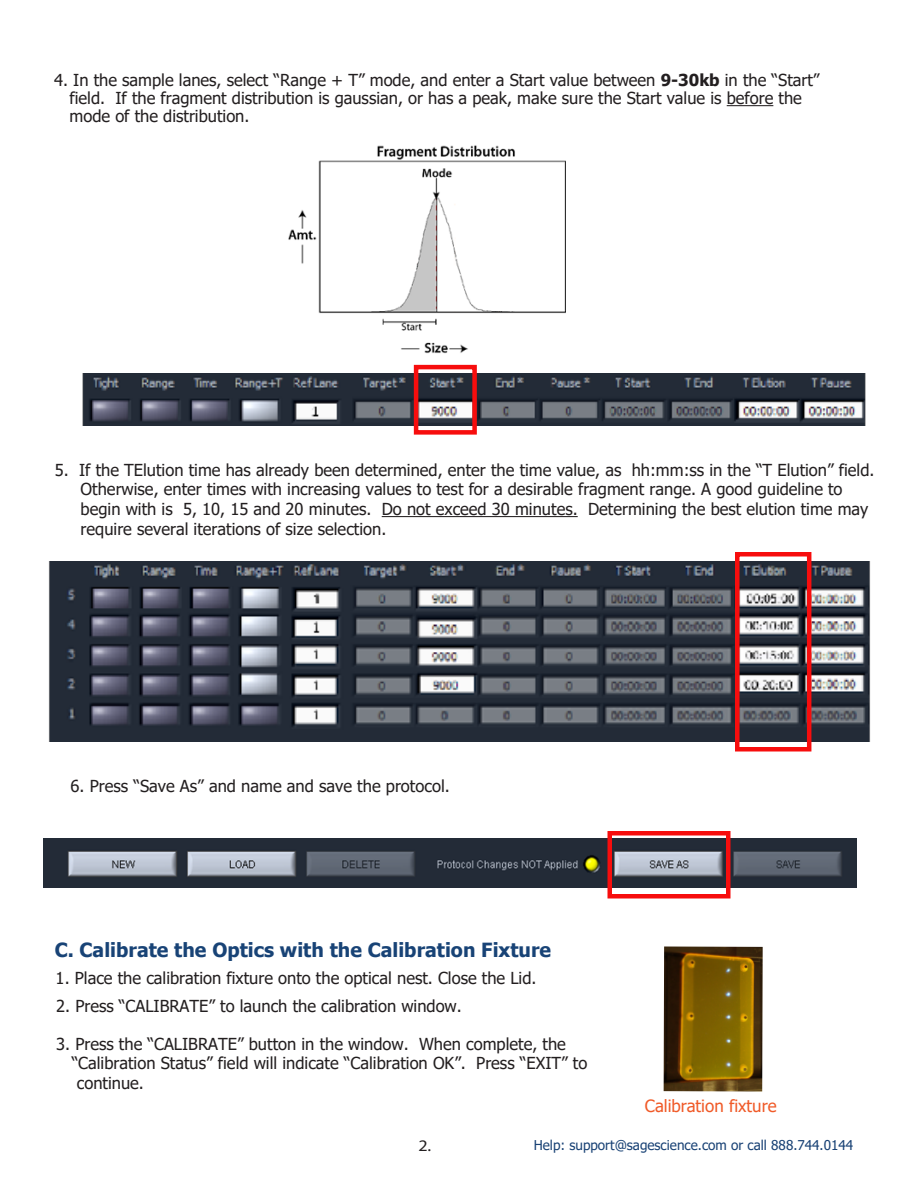
<style>
.page{position:relative;width:918px;height:1188px;background:#fff}
.page>*{position:absolute;margin:0;border:0;box-sizing:border-box;transform-origin:0 0}
.t1{font:700 19.5px "Tahoma";color:#184376}
.t2{font:16.95px "Tahoma";color:#f05a28}
.t3{font:16.5px/19.8px "Tahoma";color:#231f20}
.t4{font:16.2px "Myriad Pro";color:#231f20;scale:1.11 1}
.t5{font:13.5px "Tahoma";color:#194275}
.s1{font-weight:700}
</style>
<div class="page">
<hr style="left:382px;top:516px;width:196px;height:1px;background:#231f20">
<img style="left:82px;top:374px;width:784px;height:52px">
<div style="left:414px;top:365px;width:63px;height:70px;border:4px solid #f70d0d"></div>
<img style="left:288px;top:145px;width:278px;height:209px">
<hr style="left:727px;top:105px;width:46px;height:1px;background:#231f20">
<img style="left:48px;top:561px;width:823px;height:181px">
<div style="left:735px;top:552px;width:76px;height:200px;border:4px solid #f70d0d"></div>
<img style="left:44px;top:838px;width:812px;height:49px">
<div style="left:608px;top:831px;width:122px;height:67px;border:4px solid #f70d0d"></div>
<img style="left:664px;top:946px;width:99px;height:146px">
<p class="t3" style="left:70px;top:72px;width:752px;line-height:18px;text-indent:-15px">4. In the sample lanes, select “Range + T” mode, and enter a Start value between <span class="s1">9-30kb</span> in the “Start” field. If the fragment distribution is gaussian, or has a peak, make sure the Start value is before the mode of the distribution.</p>
<p class="t3" style="left:81px;top:461px;width:795px;text-indent:-26px">5. If the TElution time has already been determined, enter the time value, as hh:mm:ss in the “T Elution” field.<br>Otherwise, enter times with increasing values to test for a desirable fragment range. A good guideline to begin with is 5, 10, 15 and 20 minutes. Do not exceed 30 minutes. Determining the best elution time may require several iterations of size selection.</p>
<p class="t3" style="left:70px;top:777px;width:381px">6. Press “Save As” and name and save the protocol.</p>
<p class="t1" style="left:55px;top:937px;width:498px">C. Calibrate the Optics with the Calibration Fixture</p>
<p class="t3" style="left:56px;top:969px;width:482px">1. Place the calibration fixture onto the optical nest. Close the Lid.</p>
<p class="t3" style="left:56px;top:997px;width:407px">2. Press “CALIBRATE” to launch the calibration window.</p>
<p class="t3" style="left:56px;top:1035px;width:511px">3. Press the “CALIBRATE” button in the window. When complete, the</p>
<p class="t3" style="left:72px;top:1054px;width:517px">“Calibration Status” field will indicate “Calibration OK”. Press “EXIT” to</p>
<p class="t3" style="left:77px;top:1074px;width:69px">continue.</p>
<p class="t2" style="left:645px;top:1094px;width:133px">Calibration fixture</p>
<p class="t4" style="left:418px;top:1135px;width:13px">2.</p>
<p class="t5" style="left:534px;top:1136px;width:321px">Help: support@sagescience.com or call 888.744.0144</p>
</div>
